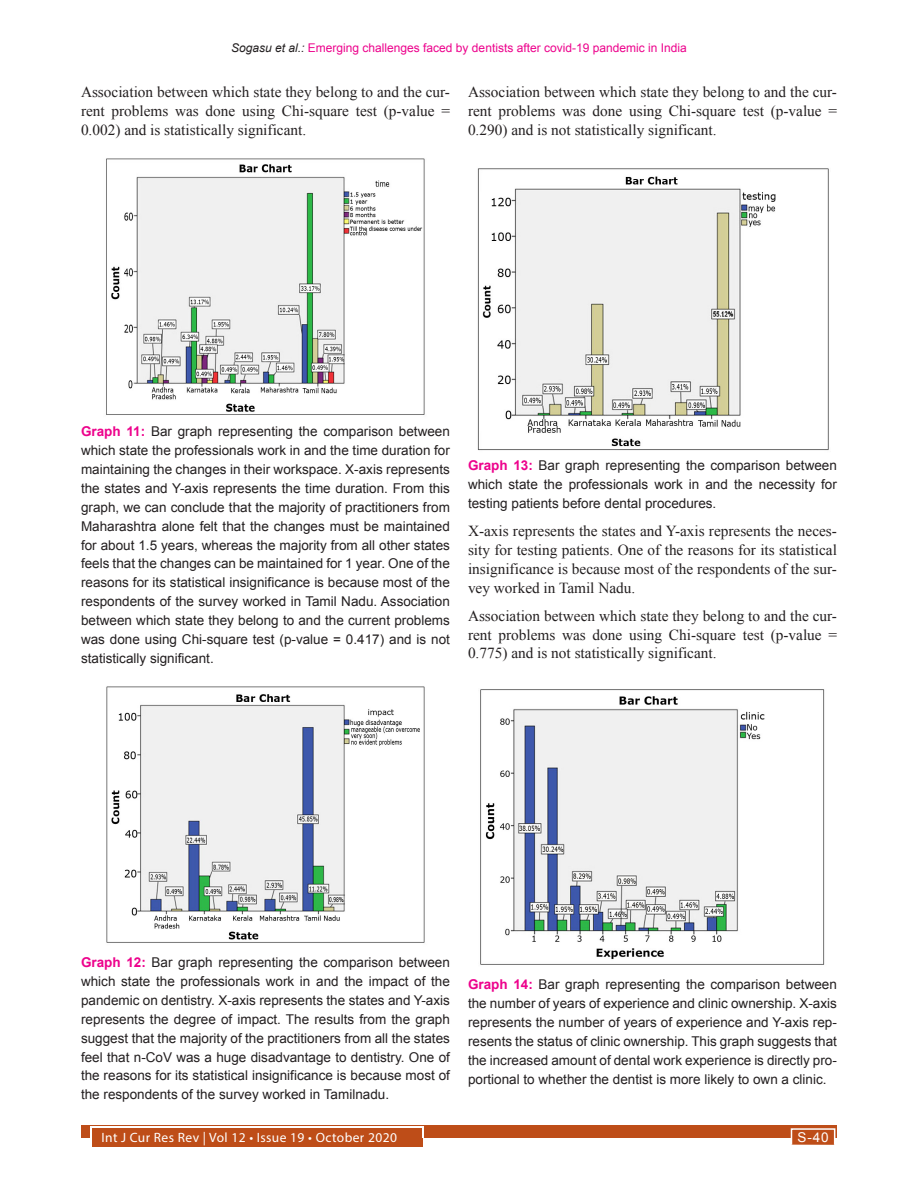
<style>
.page{position:relative;width:918px;height:1188px;background:#fff}
.page>*{position:absolute;margin:0;border:0;box-sizing:border-box;transform-origin:0 0}
.Text{font:15.3px/18.9px "Times New Roman";color:#231f20;text-align:justify}
.Figure_caption{font:13.5px/18.9px "Arial";color:#231f20;text-align:justify}
.t1{font:13.5px "Myriad Pro";letter-spacing:.03em;color:#fff}
.t2{font:13.5px "Arial";color:#fff}
.t3{font:12px "Arial";color:#ed028c}
.s1{font-style:italic;color:#231f20}
.s2{font-weight:700;color:#ed028c}
</style>
<div class="page">
<div style="left:81px;top:1125px;width:756px;height:13px;background:#be4d18"></div>
<div style="left:92px;top:1128px;width:331px;height:19px;background:#be4d18"></div>
<hr style="left:91px;top:1127px;width:332px;height:1px;background:#fff">
<div style="left:791px;top:1128px;width:44px;height:18px;background:#be4d18;border:2px solid #fff"></div>
<img style="left:106px;top:158px;width:319px;height:257px">
<img style="left:106px;top:686px;width:319px;height:257px">
<img style="left:477px;top:168px;width:352px;height:283px">
<img style="left:480px;top:689px;width:345px;height:276px">
<p class="t3" style="left:231px;top:40px;width:457px"><span class="s1">Sogasu et al.:</span> Emerging challenges faced by dentists after covid-19 pandemic in India</p>
<p class="Text" style="left:81px;top:82px;width:371px">Association between which state they belong to and the cur&shy;rent problems was done using Chi-square test (p-value = 0.002) and is statistically significant.</p>
<p class="Text" style="left:468px;top:82px;width:371px">Association between which state they belong to and the cur&shy;rent problems was done using Chi-square test (p-value = 0.290) and is not statistically significant.</p>
<p class="Figure_caption" style="left:81px;top:422px;width:371px"><span class="s2">Graph 11:</span> Bar graph representing the comparison between which state the professionals work in and the time duration for maintaining the changes in their workspace. X-axis represents the states and Y-axis represents the time duration. From this graph, we can conclude that the majority of practitioners from Maharashtra alone felt that the changes must be maintained for about 1.5 years, whereas the majority from all other states feels that the changes can be maintained for 1 year. One of the reasons for its statistical insignificance is because most of the respondents of the survey worked in Tamil Nadu. Association between which state they belong to and the current problems was done using Chi-square test (p-value = 0.417) and is not statistically significant.</p>
<p class="Figure_caption" style="left:468px;top:456px;width:370px"><span class="s2">Graph 13:</span> Bar graph representing the comparison between which state the professionals work in and the necessity for testing patients before dental procedures.</p>
<p class="Text" style="left:468px;top:521px;width:371px">X-axis represents the states and Y-axis represents the neces&shy;sity for testing patients. One of the reasons for its statistical insignificance is because most of the respondents of the sur&shy;vey worked in Tamil Nadu.</p>
<p class="Text" style="left:468px;top:606px;width:371px">Association between which state they belong to and the cur&shy;rent problems was done using Chi-square test (p-value = 0.775) and is not statistically significant.</p>
<p class="Figure_caption" style="left:81px;top:953px;width:370px"><span class="s2">Graph 12:</span> Bar graph representing the comparison between which state the professionals work in and the impact of the pandemic on dentistry. X-axis represents the states and Y-axis represents the degree of impact. The results from the graph suggest that the majority of the practitioners from all the states feel that n-CoV was a huge disadvantage to dentistry. One of the reasons for its statistical insignificance is because most of the respondents of the survey worked in Tamilnadu.</p>
<p class="t1" style="left:101px;top:1129px;width:297px">Int J Cur Res Rev | Vol 12 • Issue 19 • October 2020</p>
<p class="Figure_caption" style="left:468px;top:975px;width:371px"><span class="s2">Graph 14:</span> Bar graph representing the comparison between the number of years of experience and clinic ownership. X-axis represents the number of years of experience and Y-axis rep&shy;resents the status of clinic ownership. This graph suggests that the increased amount of dental work experience is directly pro&shy;portional to whether the dentist is more likely to own a clinic.</p>
<p class="t2" style="left:798px;top:1129px;width:32px">S-40</p>
</div>
